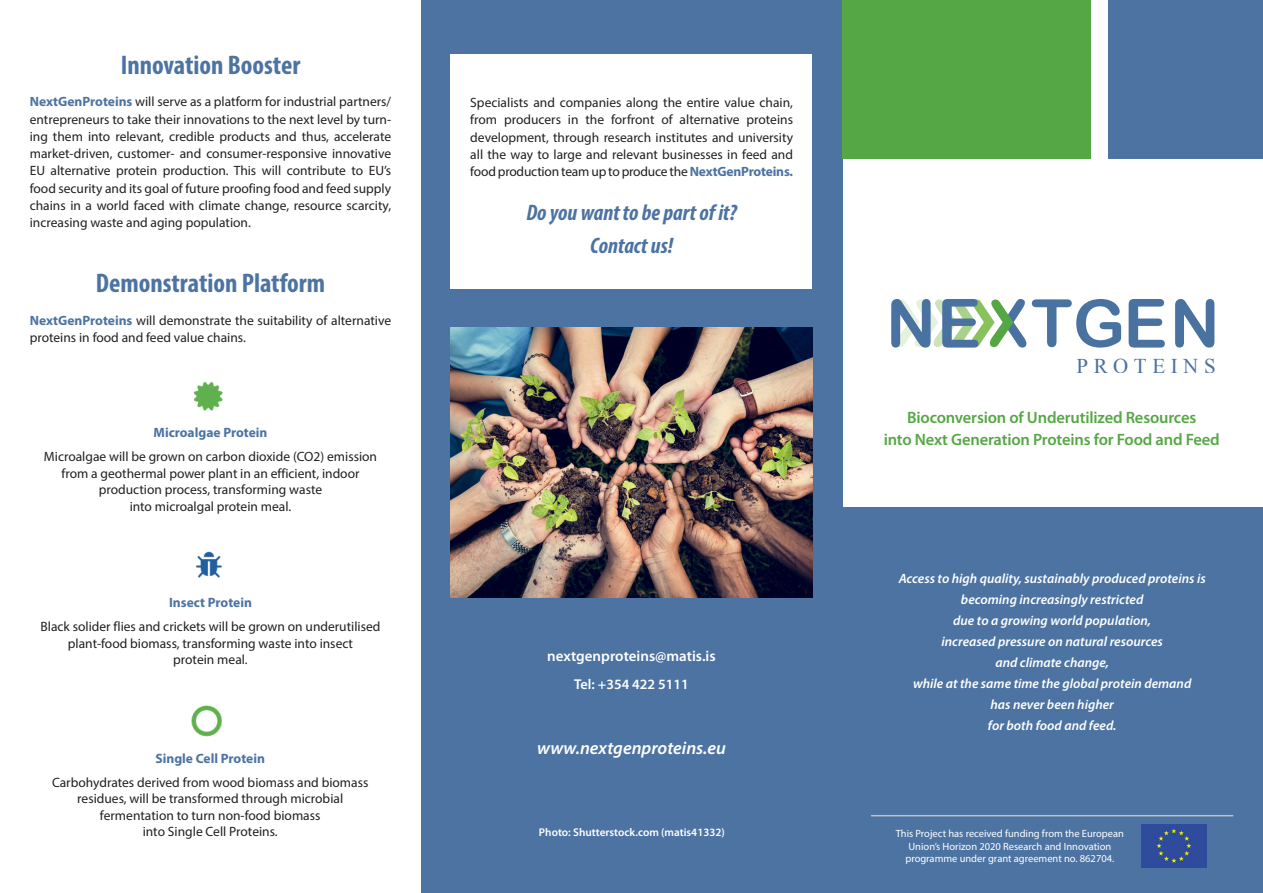
<style>
.page{position:relative;width:1263px;height:893px;background:#fff}
.page>*{position:absolute;margin:0;border:0;box-sizing:border-box;transform-origin:0 0}
.t1{font:700 condensed 27px "Myriad Pro";color:#4c73a2}
.t2{font:italic 700 condensed 22.5px "Myriad Pro";color:#4c73a2}
.t3{font:21px "Times New Roman";letter-spacing:.265em;color:#4a72a1}
.t4{font:italic 600 18px "Myriad Pro";color:#fff}
.t5{font:600 16.5px "Myriad Pro";letter-spacing:-.01em;color:#55a745}
.t6{font:600 15px "Myriad Pro";color:#fff}
.t7{font:600 14.25px "Myriad Pro";color:#fff}
.t8{font:13.5px/17.2px "Myriad Pro";color:#231f20;text-align:center}
.t9{font:italic 600 13.5px/21px "Myriad Pro";color:#fff;text-align:center}
.t10{font:700 13.5px "Myriad Pro";color:#4c73a2}
.t11{font:600 11.25px "Myriad Pro";color:#fff}
.t12{font:10.5px/12.6px "Myriad Pro";color:#fff;text-align:center}
.s1{font-weight:700;color:#4c73a2}
</style>
<div class="page">
<div style="left:421px;top:0;width:421px;height:893px;background:#4c73a2"></div>
<div style="left:451px;top:54px;width:361px;height:235px;background:#fff"></div>
<div style="left:842px;top:507px;width:421px;height:386px;background:#4c73a2"></div>
<img style="left:1142px;top:825px;width:64px;height:43px">
<hr style="left:871px;top:815px;width:362px;height:1px;background:#c1c1c1">
<svg style="left:1032px;top:299px;width:89px;height:49px"></svg>
<svg style="left:1128px;top:299px;width:37px;height:49px"></svg>
<svg style="left:1175px;top:299px;width:39px;height:49px"></svg>
<svg style="left:891px;top:299px;width:135px;height:49px"></svg>
<div style="left:842px;top:0;width:248px;height:158px;background:#55a745"></div>
<div style="left:1108px;top:0;width:155px;height:158px;background:#4c73a2"></div>
<img style="left:193px;top:381px;width:30px;height:30px">
<img style="left:196px;top:551px;width:26px;height:27px">
<img style="left:191px;top:705px;width:31px;height:32px">
<img style="left:451px;top:327px;width:361px;height:270px">
<p class="t1" style="left:121px;top:48px;width:181px">Innovation Booster</p>
<p class="t8" style="left:30px;top:93px;width:363px;text-align:justify"><span class="s1">NextGenProteins</span> will serve as a platform for industrial partners/ entrepreneurs to take their innovations to the next level by turn&shy;ing them into relevant, credible products and thus, accelerate market-driven, customer- and consumer-responsive innovative EU alternative protein production. This will contribute to EU’s food security and its goal of future proofing food and feed supply chains in a world faced with climate change, resource scarcity, increasing waste and aging population.</p>
<p class="t1" style="left:96px;top:267px;width:231px">Demonstration Platform</p>
<p class="t8" style="left:30px;top:311px;width:363px;text-align:left"><span class="s1">NextGenProteins</span> will demonstrate the suitability of alternative proteins in food and feed value chains.</p>
<p class="t10" style="left:153px;top:424px;width:115px">Microalgae Protein</p>
<p class="t8" style="left:44px;top:448px;width:335px;line-height:16.5px">Microalgae will be grown on carbon dioxide (CO2) emission from a geothermal power plant in an efficient, indoor production process, transforming waste<br>into microalgal protein meal.</p>
<p class="t10" style="left:169px;top:594px;width:84px">Insect Protein</p>
<p class="t8" style="left:41px;top:618px;width:341px;line-height:16.5px">Black solider flies and crickets will be grown on underutilised plant-food biomass, transforming waste into insect<br>protein meal.</p>
<p class="t10" style="left:155px;top:750px;width:111px">Single Cell Protein</p>
<p class="t8" style="left:52px;top:774px;width:318px;line-height:16.5px">Carbohydrates derived from wood biomass and biomass residues, will be transformed through microbial fermentation to turn non-food biomass<br>into Single Cell Proteins.</p>
<p class="t8" style="left:470px;top:94px;width:324px;text-align:justify">Specialists and companies along the entire value chain, from producers in the forfront of alternative proteins development, through research institutes and university all the way to large and relevant businesses in feed and food production team up to produce the <span class="s1">NextGenProteins.</span></p>
<p class="t2" style="left:526px;top:199px;width:212px">Do you want to be part of it?</p>
<p class="t2" style="left:590px;top:232px;width:85px">Contact us!</p>
<p class="t6" style="left:547px;top:648px;width:170px">nextgenproteins@matis.is</p>
<p class="t7" style="left:574px;top:676px;width:116px">Tel: +354 422 5111</p>
<p class="t4" style="left:537px;top:736px;width:190px">www.nextgenproteins.eu</p>
<p class="t11" style="left:539px;top:826px;width:187px">Photo: Shutterstock.com (matis41332)</p>
<p class="t3" style="left:1076px;top:352px;width:141px">PROTEINS</p>
<p class="t5" style="left:907px;top:408px;width:291px">Bioconversion of Underutilized Resources</p>
<p class="t5" style="left:884px;top:430px;width:338px">into Next Generation Proteins for Food and Feed</p>
<p class="t9" style="left:899px;top:568px;width:309px">Access to high quality, sustainably produced proteins is becoming increasingly restricted<br>due to a growing world population,<br>increased pressure on natural resources<br>and climate change,<br>while at the same time the global protein demand<br>has never been higher<br>for both food and feed.</p>
<p class="t12" style="left:896px;top:827px;width:230px">This Project has received funding from the European<br>Union’s Horizon 2020 Research and Innovation programme under grant agreement no. 862704.</p>
</div>
